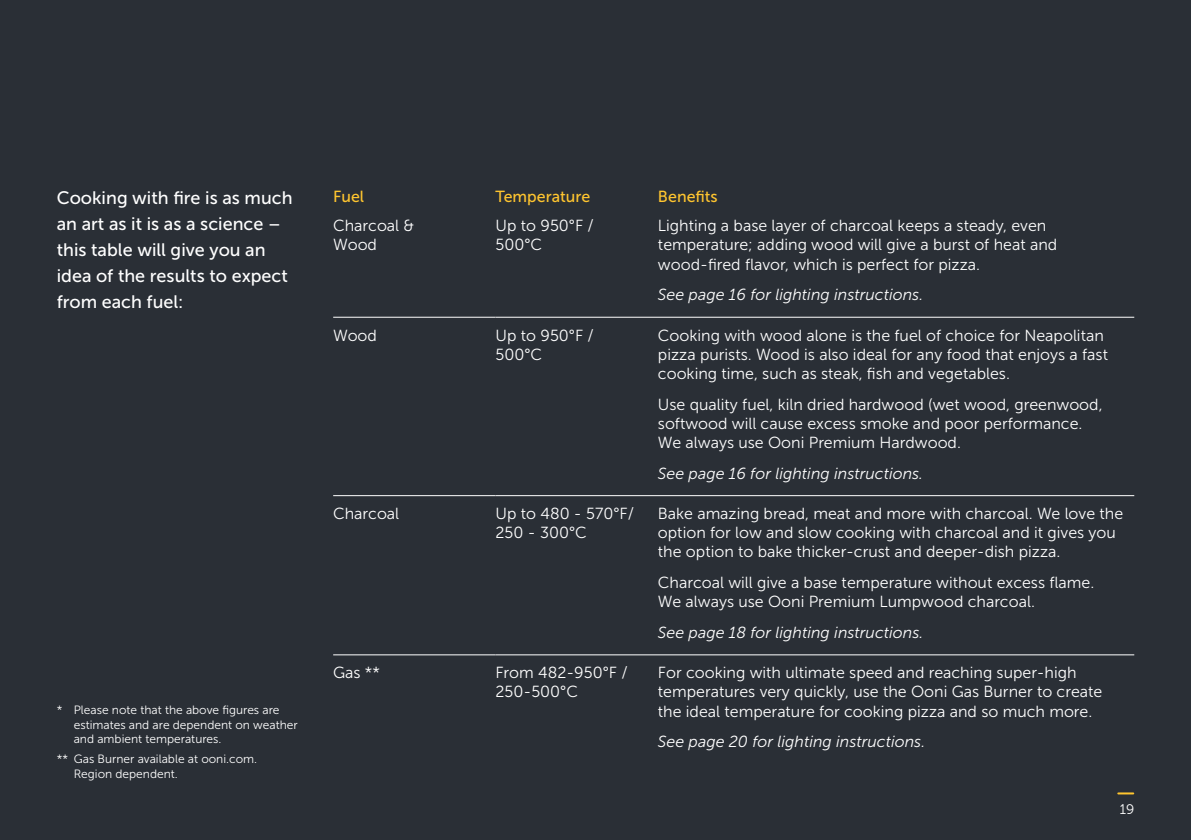
<style>
.page{position:relative;width:1191px;height:840px;background:#fff}
.page>*{position:absolute;margin:0;border:0;box-sizing:border-box;transform-origin:0 0}
.t1{font:18px/26px "Museo Sans 500";color:#fff}
.t2{font:16px/19.2px "Museo Sans 300";color:#fff}
.t3{font:italic 16px "Museo Sans 300";color:#fff}
.t4{font:16px "Museo Sans 500";color:#ffc52f}
.t5{font:14px "Museo Sans Rounded 300";color:#fff}
.t6{font:12px/14.4px "Museo Sans 300";color:#fff}
</style>
<div class="page">
<div style="left:0;top:0;width:1191px;height:839px;background:#2a2f36"></div>
<hr style="left:333px;top:317px;width:162px;height:1px;background:#fff">
<hr style="left:495px;top:317px;width:163px;height:1px;background:#fff">
<hr style="left:658px;top:317px;width:476px;height:1px;background:#fff">
<hr style="left:333px;top:495px;width:162px;height:1px;background:#fff">
<hr style="left:495px;top:495px;width:163px;height:1px;background:#fff">
<hr style="left:658px;top:495px;width:476px;height:1px;background:#fff">
<hr style="left:333px;top:654px;width:162px;height:1px;background:#fff">
<hr style="left:495px;top:654px;width:163px;height:1px;background:#fff">
<hr style="left:658px;top:654px;width:476px;height:1px;background:#fff">
<svg style="left:1118px;top:792px;width:15px;height:2px"></svg>
<p class="t1" style="left:57px;top:184px;width:237px">Cooking with fire is as much an art as it is as a science – this table will give you an idea of the results to expect from each fuel:</p>
<p class="t6" style="left:74px;top:702px;width:226px;text-indent:-17px">* Please note that the above figures are estimates and are dependent on weather and ambient temperatures.</p>
<p class="t6" style="left:74px;top:751px;width:185px;text-indent:-17px">** Gas Burner available at ooni.com.<br>Region dependent.</p>
<p class="t4" style="left:333px;top:188px;width:32px">Fuel</p>
<p class="t4" style="left:495px;top:188px;width:96px">Temperature</p>
<p class="t4" style="left:658px;top:188px;width:61px">Benefits</p>
<p class="t2" style="left:333px;top:216px;width:83px">Charcoal &amp;<br>Wood</p>
<p class="t2" style="left:495px;top:216px;width:100px">Up to 950°F /<br>500°C</p>
<p class="t2" style="left:658px;top:216px;width:401px">Lighting a base layer of charcoal keeps a steady, even temperature; adding wood will give a burst of heat and wood-fired flavor, which is perfect for pizza.</p>
<p class="t3" style="left:658px;top:286px;width:267px">See page 16 for lighting instructions.</p>
<p class="t2" style="left:333px;top:325px;width:45px">Wood</p>
<p class="t2" style="left:495px;top:325px;width:100px">Up to 950°F /<br>500°C</p>
<p class="t2" style="left:658px;top:325px;width:451px">Cooking with wood alone is the fuel of choice for Neapolitan pizza purists. Wood is also ideal for any food that enjoys a fast cooking time, such as steak, fish and vegetables.</p>
<p class="t2" style="left:658px;top:394px;width:446px">Use quality fuel, kiln dried hardwood (wet wood, greenwood, softwood will cause excess smoke and poor performance.<br>We always use Ooni Premium Hardwood.</p>
<p class="t3" style="left:658px;top:464px;width:267px">See page 16 for lighting instructions.</p>
<p class="t2" style="left:333px;top:503px;width:68px">Charcoal</p>
<p class="t2" style="left:495px;top:503px;width:140px">Up to 480 - 570°F/<br>250 - 300°C</p>
<p class="t2" style="left:658px;top:503px;width:467px">Bake amazing bread, meat and more with charcoal. We love the option for low and slow cooking with charcoal and it gives you the option to bake thicker-crust and deeper-dish pizza.</p>
<p class="t2" style="left:658px;top:572px;width:438px">Charcoal will give a base temperature without excess flame.<br>We always use Ooni Premium Lumpwood charcoal.</p>
<p class="t3" style="left:658px;top:623px;width:267px">See page 18 for lighting instructions.</p>
<p class="t2" style="left:333px;top:663px;width:48px">Gas **</p>
<p class="t2" style="left:495px;top:663px;width:134px">From 482-950°F /<br>250-500°C</p>
<p class="t2" style="left:658px;top:663px;width:446px">For cooking with ultimate speed and reaching super-high temperatures very quickly, use the Ooni Gas Burner to create the ideal temperature for cooking pizza and so much more.</p>
<p class="t3" style="left:658px;top:732px;width:269px">See page 20 for lighting instructions.</p>
<p class="t5" style="left:1119px;top:801px;width:16px">19</p>
</div>
